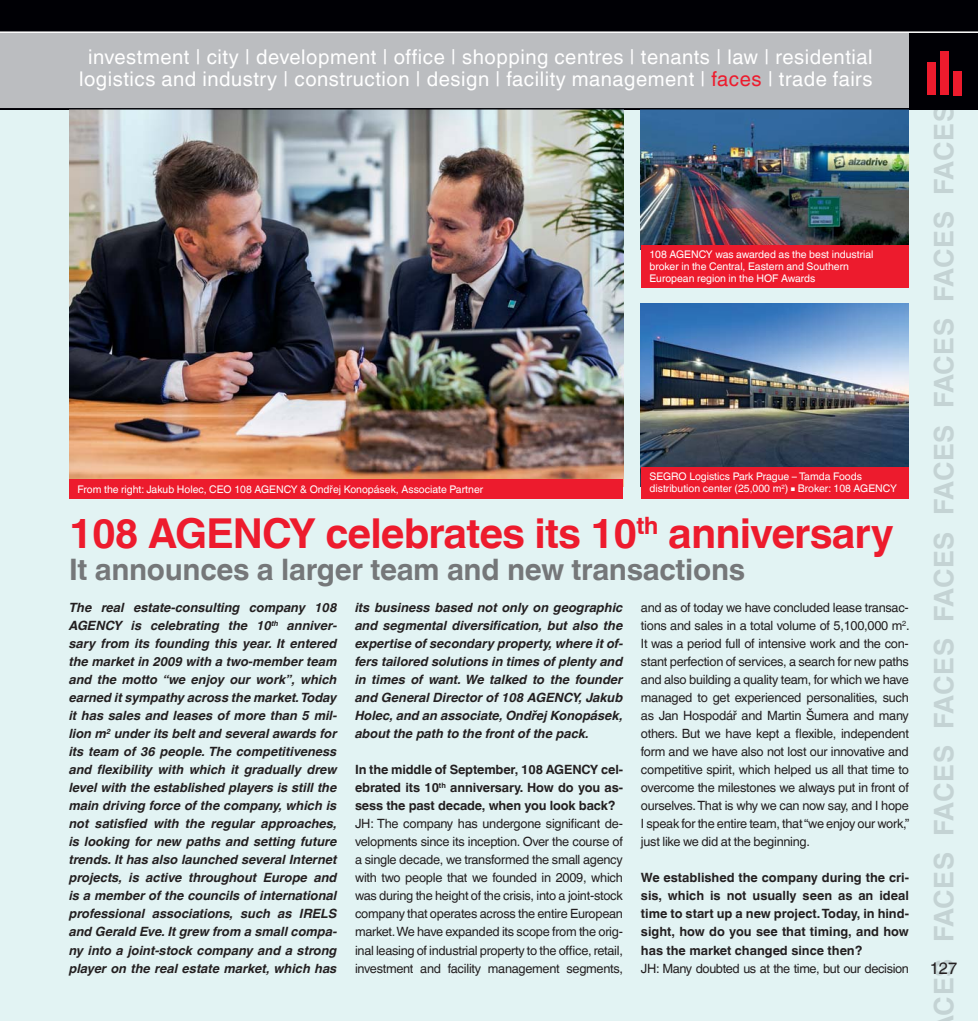
<style>
.page{position:relative;width:978px;height:1021px;background:#fff}
.page>*{position:absolute;margin:0;border:0;box-sizing:border-box;transform-origin:0 0}
.t1{font:700 41.25px "Helvetica World";letter-spacing:-.02em;color:#ed1b2d}
.t2{font:700 29.55px "Helvetica World";letter-spacing:-.01em;color:#757779}
.t3{font:700 27px "Helvetica World";letter-spacing:.02em;color:#c4d3d4}
.t4{font:20.25px/22.5px "Helvetica World";letter-spacing:.025em;color:#fff;text-align:center}
.t5{font:16.5px "Helvetica World";color:#231f20}
.t6{font:italic 700 12.75px/18px "Helvetica World";color:#231f20;text-align:justify}
.t7{font:12.75px/18px "Helvetica World";letter-spacing:-.02em;color:#231f20;text-align:justify}
.t8{font:700 12.75px/18px "Helvetica World";letter-spacing:-.01em;color:#231f20;text-align:justify}
.t9{font:10.5px/12.1px "Helvetica World";color:#fff}
.s1{color:#ed1b2d}
.s2{font-size:5.25px}
</style>
<div class="page">
<div style="left:0;top:109px;width:978px;height:911px;background:#e2f3f3"></div>
<div style="left:0;top:32px;width:978px;height:77px;background:#000005"></div>
<div style="left:927px;top:63px;width:9px;height:32px;background:#ed1b2d"></div>
<div style="left:940px;top:51px;width:9px;height:44px;background:#ed1b2d"></div>
<div style="left:953px;top:71px;width:9px;height:24px;background:#ed1b2d"></div>
<div style="left:0;top:0;width:978px;height:32px;background:#000005"></div>
<div style="left:0;top:32px;width:909px;height:77px;background:#bbbdc0"></div>
<img style="left:69px;top:109px;width:554px;height:370px">
<div style="left:69px;top:479px;width:554px;height:19px;background:#ed1b2d"></div>
<img style="left:641px;top:304px;width:268px;height:162px">
<div style="left:641px;top:466px;width:268px;height:32px;background:#ed1b2d"></div>
<img style="left:641px;top:109px;width:268px;height:136px">
<div style="left:641px;top:245px;width:268px;height:42px;background:#ed1b2d"></div>
<hr style="left:0;top:108px;width:978px;height:1px;background:#000005">
<hr style="left:0;top:31px;width:978px;height:2px;background:#fff">
<h3 class="t4" style="left:79px;top:43px;width:795px">investment | city | development | office | shopping centres | tenants | law | residential logistics and industry | construction | design | facility management | <span class="s1">faces</span> | trade fairs</h3>
<p class="t9" style="left:78px;top:482px;width:407px">From the right: Jakub Holec, CEO 108 AGENCY &amp; Ondřej Konopásek, Associate Partner</p>
<p class="t9" style="left:649px;top:247px;width:226px">108 AGENCY was awarded as the best industrial broker in the Central, Eastern and Southern<br>European region in the HOF Awards</p>
<p class="t9" style="left:649px;top:469px;width:249px">SEGRO Logistics Park Prague – Tamda Foods distribution center (25,000 m<sup>2</sup>) <span class="s2">■</span> Broker: 108 AGENCY</p>
<h1 class="t1" style="left:69px;top:499px;width:826px">108 AGENCY celebrates its 10<sup>th</sup> anniversary</h1>
<h2 class="t2" style="left:69px;top:546px;width:678px">It announces a larger team and new transactions</h2>
<p class="t6" style="left:69px;top:597px;width:269px">The real estate-consulting company 108<br>AGENCY is celebrating the 10<sup>th</sup> anniver&shy;sary from its founding this year. It entered the market in 2009 with a two-member team and the motto “we enjoy our work”, which earned it sympathy across the market. Today it has sales and leases of more than 5 mil&shy;lion m<sup>2</sup> under its belt and several awards for its team of 36 people. The competitiveness and flexibility with which it gradually drew level with the established players is still the main driving force of the company, which is not satisfied with the regular approaches, is looking for new paths and setting future trends. It has also launched several Internet projects, is active throughout Europe and is a member of the councils of international professional associations, such as IRELS and Gerald Eve. It grew from a small compa&shy;ny into a joint-stock company and a strong player on the real estate market, which has</p>
<p class="t6" style="left:355px;top:597px;width:269px">its business based not only on geographic and segmental diversification, but also the expertise of secondary property, where it of&shy;fers tailored solutions in times of plenty and in times of want. We talked to the founder and General Director of 108 AGENCY, Jakub Holec, and an associate, Ondřej Konopásek, about the path to the front of the pack.</p>
<p class="t8" style="left:355px;top:759px;width:269px">In the middle of September, 108 AGENCY cel&shy;ebrated its 10<sup>th</sup> anniversary. How do you as&shy;sess the past decade, when you look back?</p>
<p class="t7" style="left:355px;top:813px;width:269px">JH: The company has undergone significant de&shy;velopments since its inception. Over the course of a single decade, we transformed the small agency with two people that we founded in 2009, which was during the height of the crisis, into a joint-stock company that operates across the entire European market. We have expanded its scope from the orig&shy;inal leasing of industrial property to the office, retail, investment and facility management segments,</p>
<p class="t7" style="left:641px;top:597px;width:270px">and as of today we have concluded lease transac&shy;tions and sales in a total volume of 5,100,000 m<sup>2</sup>.<br>It was a period full of intensive work and the con&shy;stant perfection of services, a search for new paths and also building a quality team, for which we have managed to get experienced personalities, such as Jan Hospodář and Martin Šumera and many others. But we have kept a flexible, independent form and we have also not lost our innovative and competitive spirit, which helped us all that time to overcome the milestones we always put in front of ourselves. That is why we can now say, and I hope I speak for the entire team, that “we enjoy our work,” just like we did at the beginning.</p>
<p class="t8" style="left:641px;top:867px;width:269px">We established the company during the cri&shy;sis, which is not usually seen as an ideal time to start up a new project. Today, in hind&shy;sight, how do you see that timing, and how has the market changed since then?</p>
<p class="t7" style="left:641px;top:957px;width:269px">JH: Many doubted us at the time, but our decision</p>
<h3 class="t3" style="left:922px;top:1015px;width:912px;rotate:-90deg">CES FACES FACES FACES FACES FACES FACES FACES FACES</h3>
<p class="t5" style="left:930px;top:954px;width:29px">127</p>
</div>
